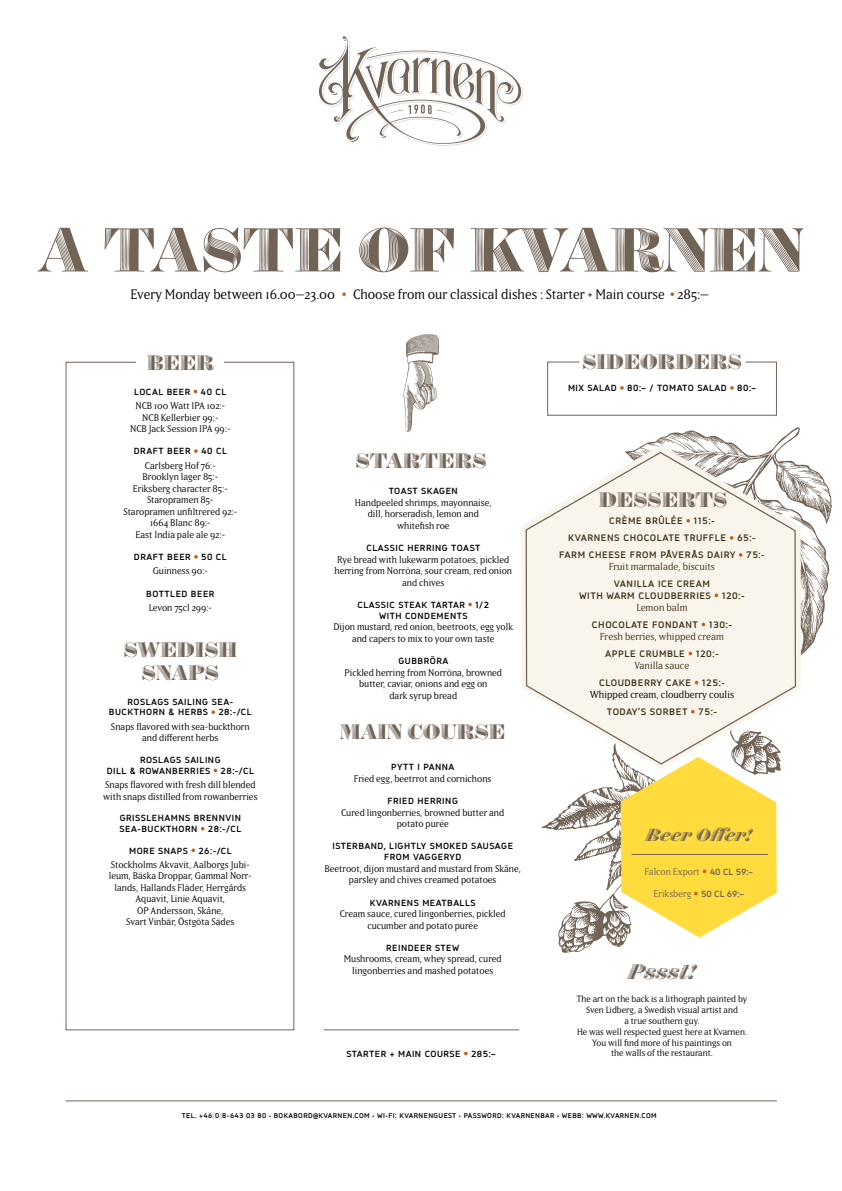
<style>
.page{position:relative;width:842px;height:1191px;background:#fff}
.page>*{position:absolute;margin:0;border:0;box-sizing:border-box;transform-origin:0 0}
.t1{font:71px "Obsidian";color:#716356}
.t2{font:24px/22.8px "Obsidian";color:#716356;text-align:center}
.t3{font:italic 24px "Obsidian";letter-spacing:-.01em;color:#716356}
.t4{font:italic 20px "Obsidian";color:#716356}
.t5{font:13.5px "Matrix IIOT";color:#000}
.t6{font:10px "Matrix IIOT";color:#413217}
.t7{font:10px "Matrix IIOT";color:#000}
.t8{font:9.5px/11.5px "Matrix IIOT";color:#000;text-align:center}
.t9{font:700 9.5px/17.1px "Normung";letter-spacing:.06em;color:#413217;text-align:center}
.t10{font:9.5px "Matrix IIOT";color:#716356}
.t11{font:700 9px/10.8px "Normung";letter-spacing:.06em;color:#000;text-align:center}
.t12{font:9px/10.8px "Matrix IIOT";color:#000;text-align:center}
.t13{font:700 7px "Normung";letter-spacing:.06em;color:#000}
.s1{font-size:9px}
.s2{font-family:"Normung";font-weight:700;font-size:9px}
</style>
<div class="page">
<svg style="left:643px;top:427px;width:189px;height:228px"></svg>
<svg style="left:521px;top:445px;width:280px;height:245px"></svg>
<svg style="left:525px;top:451px;width:272px;height:279px;background:#f5f1ea"></svg>
<svg style="left:739px;top:553px;width:3px;height:4px"></svg>
<div style="left:665px;top:519px;width:68px;height:111px;background:#f9f4ec"></div>
<svg style="left:689px;top:651px;width:3px;height:4px"></svg>
<svg style="left:695px;top:680px;width:3px;height:4px"></svg>
<svg style="left:691px;top:709px;width:3px;height:4px"></svg>
<svg style="left:468px;top:602px;width:4px;height:4px"></svg>
<hr style="left:324px;top:1029px;width:195px;height:1px;background:#716356">
<svg style="left:319px;top:36px;width:204px;height:110px"></svg>
<svg style="left:65px;top:361px;width:230px;height:669px"></svg>
<svg style="left:547px;top:361px;width:230px;height:55px"></svg>
<svg style="left:342px;top:292px;width:4px;height:4px"></svg>
<svg style="left:670px;top:292px;width:4px;height:4px"></svg>
<svg style="left:403px;top:334px;width:36px;height:98px"></svg>
<svg style="left:541px;top:730px;width:240px;height:223px"></svg>
<hr style="left:631px;top:854px;width:137px;height:1px;background:#716356">
<hr style="left:66px;top:1100px;width:711px;height:1px;background:#716356">
<h1 class="t1" style="left:38px;top:203px;width:768px">A TASTE OF KVARNEN</h1>
<h3 class="t5" style="left:130px;top:285px;width:206px">Every Monday between 16.00–23.00</h3>
<h3 class="t5" style="left:353px;top:285px;width:358px">Choose from our classical dishes : Starter + Main course 285:–</h3>
<h2 class="t2" style="left:147px;top:350px;width:69px">BEER</h2>
<p class="t11" style="left:134px;top:386px;width:94px">LOCAL BEER 40 CL</p>
<p class="t8" style="left:130px;top:400px;width:102px">NCB 100 Watt IPA 102:-<br>NCB Kellerbier 99:-<br>NCB Jack Session IPA 99:-</p>
<p class="t11" style="left:134px;top:446px;width:95px">DRAFT BEER 40 CL</p>
<p class="t8" style="left:123px;top:459px;width:115px">Carlsberg Hof 76:-<br>Brooklyn lager 85:-<br>Eriksberg character 85:-<br>Staropramen 85-<br>Staropramen unfiltrered 92:-<br>1664 Blanc 89:-<br>East India pale ale 92:-</p>
<p class="t11" style="left:134px;top:551px;width:94px">DRAFT BEER 50 CL</p>
<p class="t8" style="left:153px;top:565px;width:57px">Guinness 90:-</p>
<p class="t11" style="left:146px;top:588px;width:70px">BOTTLED BEER</p>
<p class="t8" style="left:149px;top:601px;width:65px">Levon 75cl 299:-</p>
<h2 class="t2" style="left:123px;top:637px;width:115px">SWEDISH<br>SNAPS</h2>
<p class="t11" style="left:109px;top:696px;width:144px">ROSLAGS SAILING SEA-<br>BUCKTHORN &amp; HERBS 28:-/CL</p>
<p class="t8" style="left:111px;top:720px;width:140px">Snaps flavored with sea-buckthorn and different herbs</p>
<p class="t11" style="left:107px;top:754px;width:149px">ROSLAGS SAILING<br>DILL &amp; ROWANBERRIES 28:-/CL</p>
<p class="t8" style="left:103px;top:778px;width:156px;text-align:left">Snaps flavored with fresh dill blended with snaps distilled from rowanberries</p>
<p class="t11" style="left:119px;top:812px;width:123px;text-align:left">GRISSLEHAMNS BRENNVIN<br>SEA-BUCKTHORN 28:-/CL</p>
<p class="t11" style="left:129px;top:845px;width:104px">MORE SNAPS 26:-/CL</p>
<p class="t8" style="left:109px;top:858px;width:145px">Stockholms Akvavit, Aalborgs Jubi&shy;leum, Bäska Droppar, Gammal Norr&shy;lands, Hallands Fläder, Herrgårds<br>Aquavit, Linie Aquavit,<br>OP Andersson, Skåne,<br>Svart Vinbär, Östgöta Sädes</p>
<h2 class="t2" style="left:356px;top:448px;width:133px">STARTERS</h2>
<p class="t11" style="left:389px;top:486px;width:71px">TOAST SKAGEN</p>
<p class="t8" style="left:355px;top:496px;width:138px">Handpeeled shrimps, mayonnaise, dill, horseradish, lemon and whitefish roe</p>
<p class="t11" style="left:366px;top:542px;width:115px">CLASSIC H ERRING TOAST</p>
<p class="t8" style="left:334px;top:553px;width:179px">Rye bread with lukewarm potatoes, pickled herring from Norröna, sour cream, red onion and chives</p>
<p class="t11" style="left:357px;top:599px;width:133px">CLASSIC STEAK TARTAR 1/2<br>WITH CONDEMENTS</p>
<p class="t8" style="left:333px;top:621px;width:181px">Dijon mustard, red onion, beetroots, egg yolk and capers to mix to your own taste</p>
<p class="t11" style="left:398px;top:655px;width:51px">GUBBRÖRA</p>
<p class="t8" style="left:345px;top:666px;width:159px">Pickled herring from Norröna, browned butter, caviar, onions and egg on<br>dark syrup bread</p>
<h2 class="t2" style="left:340px;top:719px;width:167px">MAIN COURSE</h2>
<p class="t11" style="left:391px;top:761px;width:65px">PYTT I PANNA</p>
<p class="t8" style="left:354px;top:772px;width:139px">Fried egg, beetrrot and cornichons</p>
<p class="t11" style="left:387px;top:795px;width:72px">FRIED HERRING</p>
<p class="t8" style="left:341px;top:806px;width:165px">Cured lingonberries, browned butter and potato purée</p>
<p class="t11" style="left:332px;top:841px;width:182px">ISTERBAND, LIGHTLY SMOKED SAUSAGE<br>FROM VAGGERYD</p>
<p class="t8" style="left:324px;top:862px;width:198px">Beetroot, dijon mustard and mustard from Skåne, parsley and chives creamed potatoes</p>
<p class="t11" style="left:370px;top:897px;width:107px">KVARNENS M EATBALLS</p>
<p class="t8" style="left:340px;top:907px;width:168px">Cream sauce, cured lingonberries, pickled cucumber and potato purée</p>
<p class="t11" style="left:386px;top:942px;width:75px">REINDEER STEW</p>
<p class="t8" style="left:344px;top:953px;width:160px">Mushrooms, cream, whey spread, cured lingonberries and mashed potatoes</p>
<p class="t11" style="left:347px;top:1048px;width:151px">STARTER + MAIN COURSE 285:–</p>
<h2 class="t2" style="left:582px;top:350px;width:161px">SIDEORDERS</h2>
<p class="t11" style="left:568px;top:382px;width:190px">M IX SALAD 80:– / TOMATO SALAD 80:–</p>
<h2 class="t2" style="left:599px;top:487px;width:130px">DESSERTS</h2>
<p class="t9" style="left:559px;top:512px;width:207px">CRÈME BRÛLÉE 115:-<br>KVARNENS CHOCOLATE TRUFFLE 65:-<br>FARM CHEESE FROM PÅVERÅS DAIRY 75:<span class="s1">-</span></p>
<p class="t6" style="left:609px;top:560px;width:108px">Fruit marmalade, biscuits</p>
<p class="t9" style="left:579px;top:578px;width:167px;line-height:11.4px">VANILLA ICE CREAM<br>WITH WARM CLOUDBERRIES 120:-</p>
<p class="t6" style="left:636px;top:601px;width:53px">Lemon balm</p>
<p class="t9" style="left:592px;top:616px;width:142px">CHOCOLATE FONDANT 130:-</p>
<p class="t6" style="left:600px;top:630px;width:126px">Fresh berries, whipped cream</p>
<p class="t9" style="left:605px;top:645px;width:115px">APPLE CRUMBLE 120:-</p>
<p class="t6" style="left:635px;top:659px;width:56px">Vanilla sauce</p>
<p class="t9" style="left:599px;top:674px;width:127px">CLOUDBERRY CAKE 125:<span class="s1">-</span></p>
<p class="t7" style="left:590px;top:688px;width:146px">Whipped cream, cloudberry coulis</p>
<p class="t9" style="left:607px;top:703px;width:112px">TODAY’S SORBET 75:-</p>
<h3 class="t4" style="left:646px;top:820px;width:107px">Beer Offer!</h3>
<p class="t10" style="left:645px;top:865px;width:110px">Falcon Export <span class="s2">40 CL 59:–</span></p>
<p class="t10" style="left:654px;top:887px;width:92px">Eriksberg <span class="s2">50 CL 69:–</span></p>
<h2 class="t3" style="left:628px;top:955px;width:69px">Pssst!</h2>
<p class="t12" style="left:577px;top:993px;width:172px">The art on the back is a lithograph painted by Sven Lidberg, a Swedish visual artist and<br>a true southern guy.<br>He was well respected guest here at Kvarnen.<br>You will find more of his paintings on<br>the walls of the restaurant.</p>
<p class="t13" style="left:182px;top:1111px;width:476px">TEL. +46(0)8-643 03 80 • BOKABORD@KVARNEN.COM • WI-FI: KVARNENGUEST • PASSWORD: KVARNENBAR • WEBB: WWW.KVARNEN.COM</p>
</div>
